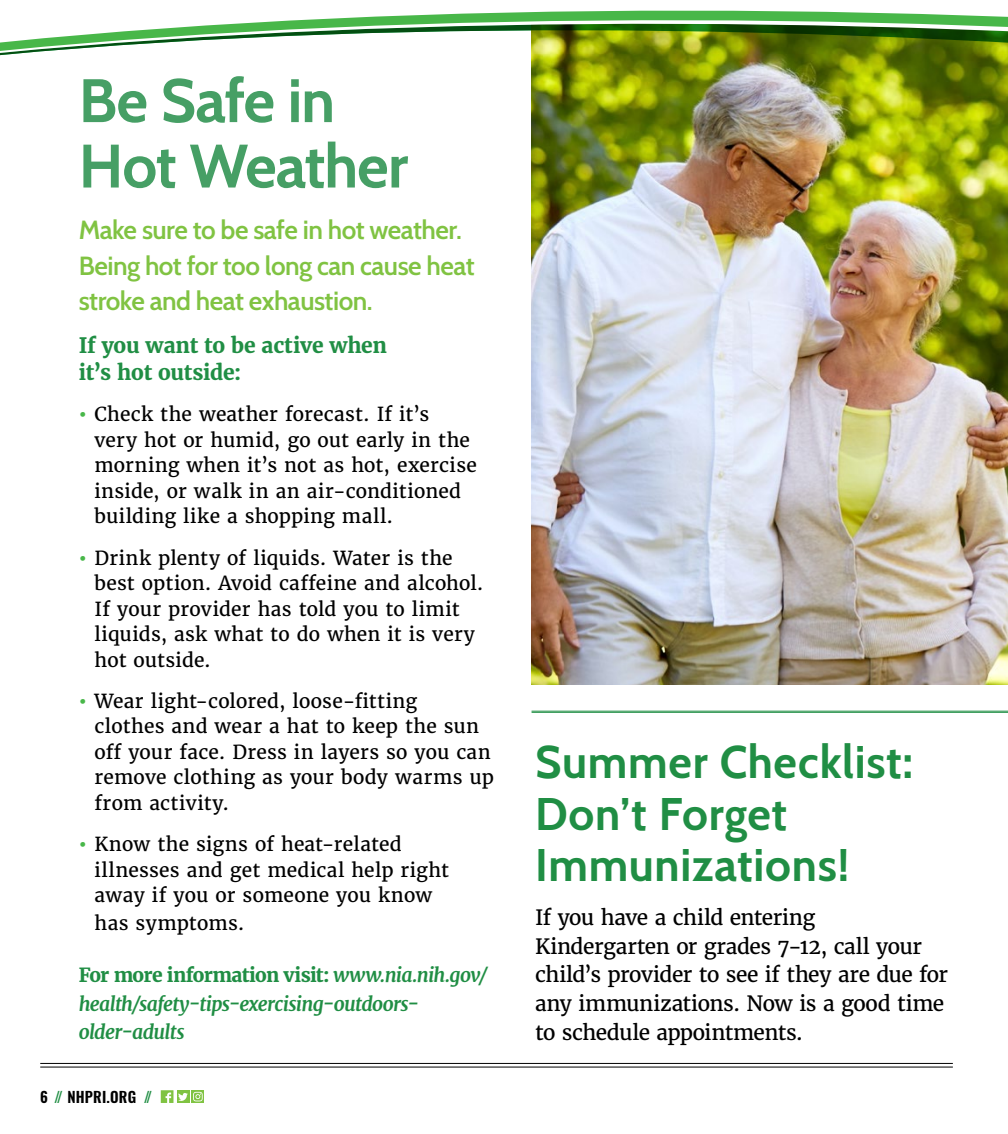
<style>
.page{position:relative;width:1008px;height:1134px;background:#fff}
.page>*{position:absolute;margin:0;border:0;box-sizing:border-box;transform-origin:0 0}
.body{font:700 61.25px/65.5px "Cabin";letter-spacing:-.02em;color:#469f65}
.body-2{font:700 45.5px/51.3px "Cabin";letter-spacing:.015em;color:#208e44}
.t1{font:600 26.25px/35.7px "Cabin";letter-spacing:-.02em;color:#80c342}
.body-3{font:21px/28.5px "Merriweather";letter-spacing:-.02em;color:#000}
.body-4{font:700 21px/26.9px "Merriweather";letter-spacing:-.01em;color:#208e44}
.t2{font:19.25px/25.6px "Merriweather";letter-spacing:.01em;color:#000}
.body-5{font:italic 700 19.25px/28.7px "Merriweather";letter-spacing:-.035em;color:#208e44}
.t3{font:600 14.88px "Oswald";letter-spacing:.015em;color:#000}
.s1{font-weight:700;color:#48b749}
.s2{font-style:normal}
.s3{color:#208e44}
</style>
<div class="page">
<hr style="left:40px;top:1063px;width:913px;height:1px;background:#000">
<hr style="left:40px;top:1067px;width:913px;height:1px;background:#000">
<div style="left:192px;top:1090px;width:12px;height:13px;background:#80c342"></div>
<svg style="left:161px;top:1090px;width:42px;height:13px"></svg>
<img style="left:532px;top:277px;width:476px;height:407px">
<img style="left:531px;top:250px;width:477px;height:27px">
<img style="left:531px;top:239px;width:477px;height:8px">
<img style="left:0;top:10px;width:1008px;height:229px">
<hr style="left:532px;top:711px;width:476px;height:1px;background:#208e44">
<hr style="left:532px;top:712px;width:476px;height:1px;background:#208e44">
<p class="body" style="left:79px;top:64px;width:331px">Be Safe in<br>Hot Weather</p>
<p class="t1" style="left:79px;top:212px;width:397px">Make sure to be safe in hot weather.<br>Being hot for too long can cause heat stroke and heat exhaustion.</p>
<p class="body-4" style="left:79px;top:332px;width:310px">If you want to be active when it’s hot outside:</p>
<p class="t2" style="left:94px;top:402px;width:384px;text-indent:-16px"><span class="s1">•</span> Check the weather forecast. If it’s very hot or humid, go out early in the morning when it’s not as hot, exercise inside, or walk in an air-conditioned building like a shopping mall.</p>
<p class="t2" style="left:94px;top:545px;width:391px;text-indent:-16px"><span class="s1">•</span> Drink plenty of liquids. Water is the best option. Avoid caffeine and alcohol.<br>If your provider has told you to limit liquids, ask what to do when it is very hot outside.</p>
<p class="t2" style="left:94px;top:688px;width:401px;text-indent:-16px"><span class="s1">•</span> Wear light-colored, loose-fitting<br>clothes and wear a hat to keep the sun off your face. Dress in layers so you can remove clothing as your body warms up from activity.</p>
<p class="t2" style="left:94px;top:832px;width:356px;text-indent:-16px"><span class="s1">•</span> Know the signs of heat-related illnesses and get medical help right away if you or someone you know</p>
<p class="t2" style="left:94px;top:910px;width:151px">has symptoms.</p>
<p class="body-5" style="left:79px;top:961px;width:410px"><span class="s2">For more information visit:</span> www.nia.nih.gov/ health/safety-tips-exercising-outdoors&shy;older-adults</p>
<p class="t3" style="left:40px;top:1087px;width:114px">6 <span class="s3">//</span> NHPRI.ORG <span class="s3">//</span></p>
<p class="body-2" style="left:535px;top:734px;width:379px">Summer Checklist:<br>Don’t Forget<br>Immunizations!</p>
<p class="body-3" style="left:535px;top:904px;width:415px">If you have a child entering Kindergarten or grades 7-12, call your child’s provider to see if they are due for any immunizations. Now is a good time to schedule appointments.</p>
</div>
